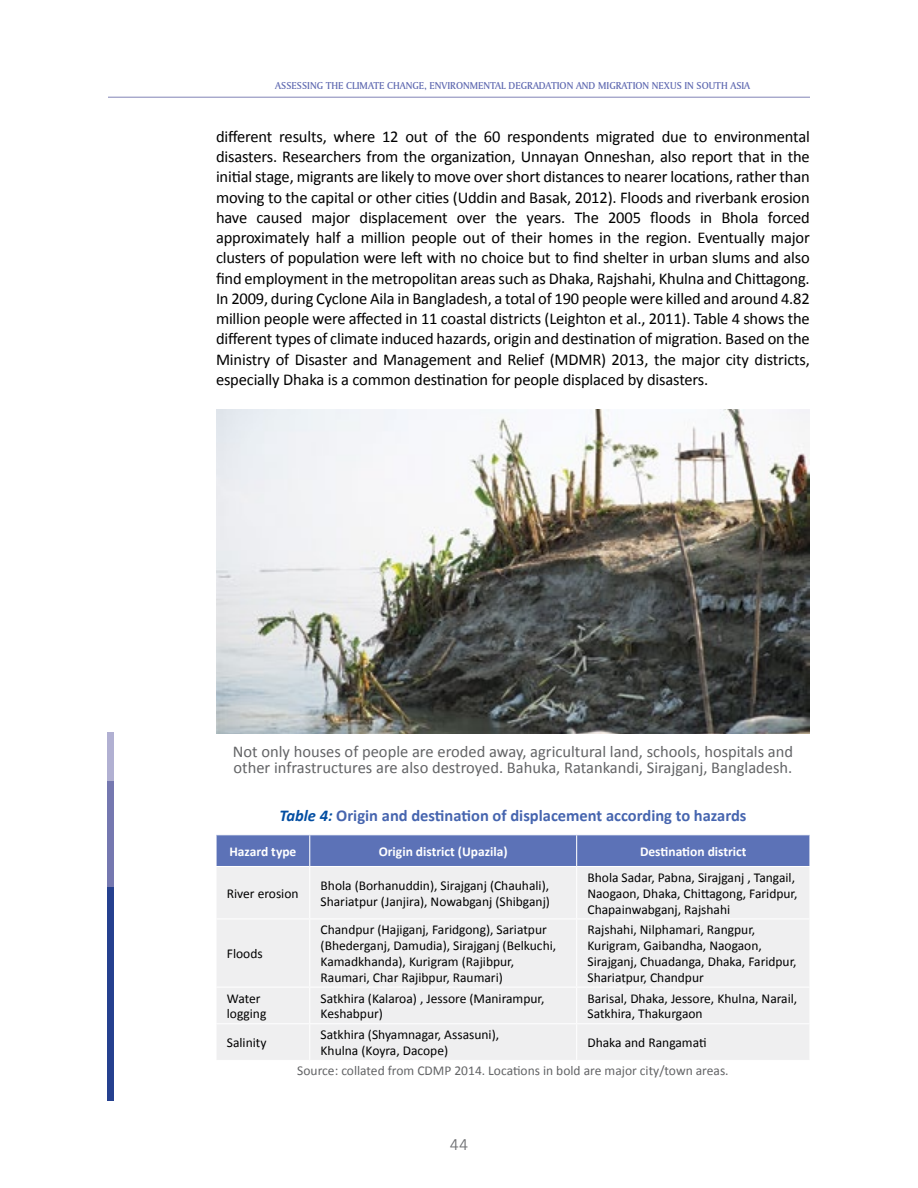
<style>
.page{position:relative;width:918px;height:1188px;background:#fff}
.page>*{position:absolute;margin:0;border:0;box-sizing:border-box;transform-origin:0 0}
.t1{font:16.5px/20.2px "Calibri";letter-spacing:-.01em;color:#000;text-align:justify}
.t2{font:16.5px/16.5px "Calibri";color:#636466}
.t3{font:700 16.5px "Calibri";color:#4665af}
.t4{font:15px "Trade Gothic";color:#6d6e71}
.t5{font:13.5px/15.8px "Calibri";color:#000}
.t6{font:13.5px "Calibri";color:#636466}
.t7{font:700 13.5px "Calibri";color:#fff}
.t8{font:10.5px "Amerigo BT Medium A";color:#606ab1}
.s1{font-style:italic;color:#034ea2}
</style>
<div class="page">
<hr style="left:108px;top:97px;width:702px;height:1px;background:#8889ba">
<div style="left:108px;top:886px;width:6px;height:215px;background:#25408f"></div>
<div style="left:108px;top:777px;width:6px;height:110px;background:#7578b0"></div>
<div style="left:108px;top:732px;width:6px;height:49px;background:#b1b0d2"></div>
<div style="left:217px;top:835px;width:592px;height:31px;background:#5c72b7"></div>
<div style="left:217px;top:867px;width:592px;height:193px;background:#efeff0"></div>
<hr style="left:309px;top:835px;width:1px;height:31px;background:#fff">
<hr style="left:576px;top:835px;width:1px;height:31px;background:#fff">
<hr style="left:309px;top:867px;width:1px;height:51px;background:#fff">
<hr style="left:576px;top:867px;width:1px;height:51px;background:#fff">
<hr style="left:216px;top:918px;width:94px;height:1px;background:#fff">
<hr style="left:310px;top:918px;width:267px;height:1px;background:#fff">
<hr style="left:309px;top:919px;width:1px;height:68px;background:#fff">
<hr style="left:577px;top:918px;width:233px;height:1px;background:#fff">
<hr style="left:576px;top:919px;width:1px;height:68px;background:#fff">
<hr style="left:216px;top:987px;width:94px;height:1px;background:#fff">
<hr style="left:310px;top:987px;width:267px;height:1px;background:#fff">
<hr style="left:309px;top:988px;width:1px;height:35px;background:#fff">
<hr style="left:577px;top:987px;width:233px;height:1px;background:#fff">
<hr style="left:576px;top:988px;width:1px;height:35px;background:#fff">
<hr style="left:216px;top:1023px;width:94px;height:1px;background:#fff">
<hr style="left:310px;top:1023px;width:267px;height:1px;background:#fff">
<hr style="left:309px;top:1024px;width:1px;height:36px;background:#fff">
<hr style="left:577px;top:1023px;width:233px;height:1px;background:#fff">
<hr style="left:576px;top:1024px;width:1px;height:36px;background:#fff">
<img style="left:216px;top:409px;width:594px;height:324px">
<p class="t8" style="left:275px;top:79px;width:477px">ASSESSING THE CLIMATE CHANGE, ENVIRONMENTAL DEGRADATION AND MIGRATION NEXUS IN SOUTH ASIA</p>
<p class="t1" style="left:216px;top:126px;width:595px">different results, where 12 out of the 60 respondents migrated due to environmental disasters. Researchers from the organization, Unnayan Onneshan, also report that in the initial stage, migrants are likely to move over short distances to nearer locations, rather than moving to the capital or other cities (Uddin and Basak, 2012). Floods and riverbank erosion have caused major displacement over the years. The 2005 floods in Bhola forced approximately half a million people out of their homes in the region. Eventually major clusters of population were left with no choice but to find shelter in urban slums and also find employment in the metropolitan areas such as Dhaka, Rajshahi, Khulna and Chittagong.<br>In 2009, during Cyclone Aila in Bangladesh, a total of 190 people were killed and around 4.82 million people were affected in 11 coastal districts (Leighton et al., 2011). Table 4 shows the different types of climate induced hazards, origin and destination of migration. Based on the Ministry of Disaster and Management and Relief (MDMR) 2013, the major city districts, especially Dhaka is a common destination for people displaced by disasters.</p>
<p class="t2" style="left:233px;top:743px;width:562px">Not only houses of people are eroded away, agricultural land, schools, hospitals and other infrastructures are also destroyed. Bahuka, Ratankandi, Sirajganj, Bangladesh.</p>
<p class="t3" style="left:279px;top:805px;width:469px"><span class="s1">Table 4:</span> Origin and destination of displacement according to hazards</p>
<p class="t7" style="left:229px;top:843px;width:69px">Hazard type</p>
<p class="t7" style="left:379px;top:843px;width:131px">Origin district (Upazila)</p>
<p class="t7" style="left:640px;top:843px;width:108px">Destination district</p>
<p class="t5" style="left:227px;top:885px;width:73px">River erosion</p>
<p class="t5" style="left:321px;top:878px;width:231px">Bhola (Borhanuddin), Sirajganj (Chauhali),<br>Shariatpur (Janjira), Nowabganj (Shibganj)</p>
<p class="t5" style="left:587px;top:870px;width:212px">Bhola Sadar, Pabna, Sirajganj , Tangail,<br>Naogaon, Dhaka, Chittagong, Faridpur,<br>Chapainwabganj, Rajshahi</p>
<p class="t5" style="left:227px;top:946px;width:37px">Floods</p>
<p class="t5" style="left:321px;top:922px;width:237px">Chandpur (Hajiganj, Faridgong), Sariatpur (Bhederganj, Damudia), Sirajganj (Belkuchi, Kamadkhanda), Kurigram (Rajibpur, Raumari, Char Rajibpur, Raumari)</p>
<p class="t5" style="left:587px;top:922px;width:211px">Rajshahi, Nilphamari, Rangpur,<br>Kurigram, Gaibandha, Naogaon,<br>Sirajganj, Chuadanga, Dhaka, Faridpur,<br>Shariatpur, Chandpur</p>
<p class="t5" style="left:227px;top:990px;width:41px">Water logging</p>
<p class="t5" style="left:321px;top:990px;width:225px">Satkhira (Kalaroa) , Jessore (Manirampur,<br>Keshabpur)</p>
<p class="t5" style="left:587px;top:990px;width:211px">Barisal, Dhaka, Jessore, Khulna, Narail,<br>Satkhira, Thakurgaon</p>
<p class="t5" style="left:227px;top:1035px;width:41px">Salinity</p>
<p class="t5" style="left:321px;top:1027px;width:180px">Satkhira (Shyamnagar, Assasuni),<br>Khulna (Koyra, Dacope)</p>
<p class="t5" style="left:587px;top:1035px;width:121px">Dhaka and Rangamati</p>
<p class="t6" style="left:297px;top:1062px;width:433px">Source: collated from CDMP 2014. Locations in bold are major city/town areas.</p>
<p class="t4" style="left:450px;top:1136px;width:20px">44</p>
</div>
